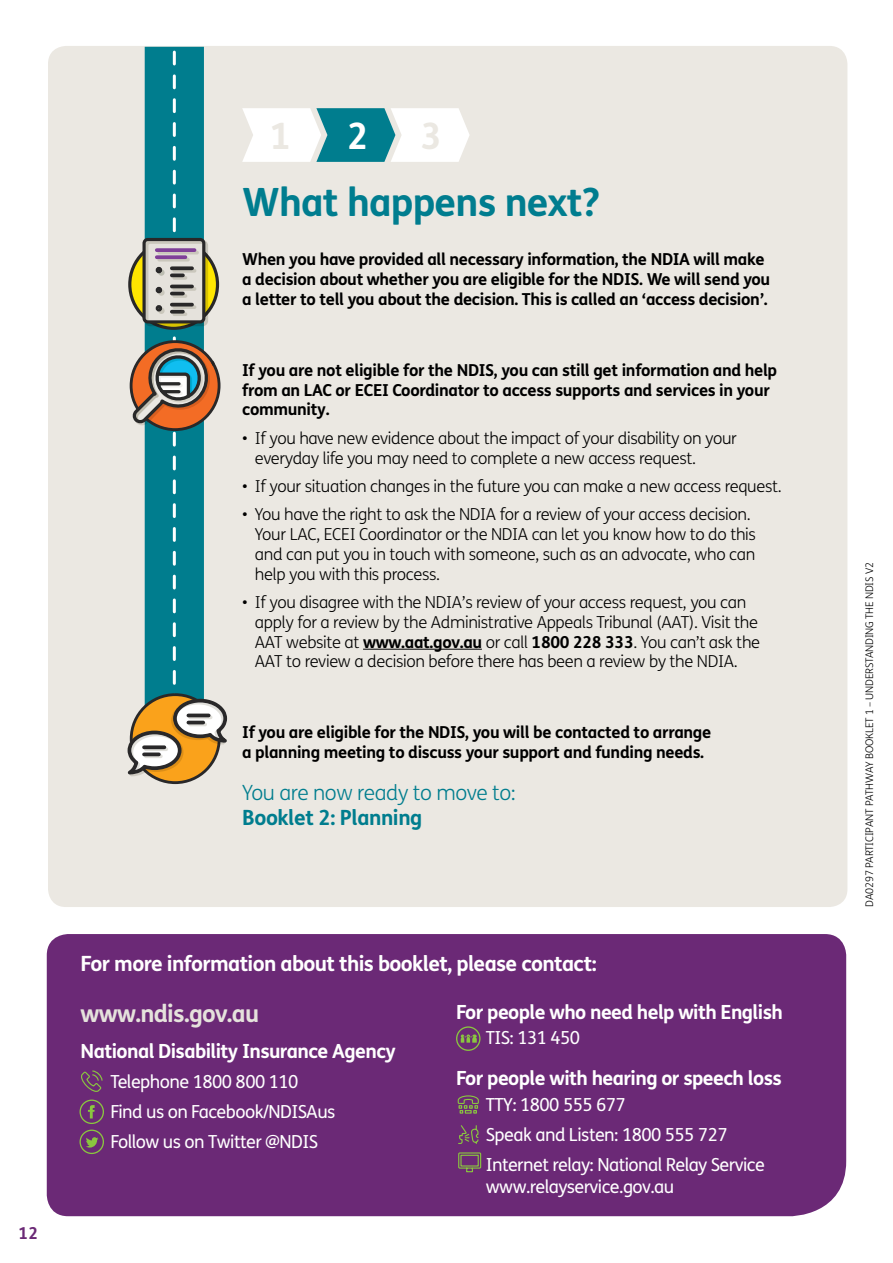
<style>
.page{position:relative;width:893px;height:1263px;background:#fff}
.page>*{position:absolute;margin:0;border:0;box-sizing:border-box;transform-origin:0 0}
.t1{font:700 39px "FS Me";letter-spacing:-.02em;color:#007d8f}
.t2{font:700 36.45px "FS Me";color:#ebe8e2}
.t3{font:700 36.45px "FS Me";color:#fff}
.t4{font:700 24px "FS Me";letter-spacing:-.03em;color:#e5e2dc}
.t5{font:700 21px "FS Me";letter-spacing:-.03em;color:#fff}
.t6{font:300 21px "FS Me";letter-spacing:-.02em;color:#007d8e}
.t7{font:700 21px "FS Me";letter-spacing:-.02em;color:#007d8e}
.t8{font:700 19.5px "FS Me";letter-spacing:-.03em;color:#fff}
.t9{font:18px "FS Me";letter-spacing:-.03em;color:#fff}
.t10{font:300 16.5px/19.8px "FS Me";letter-spacing:-.02em;color:#000}
.t11{font:700 16.5px/19.8px "FS Me";letter-spacing:-.02em;color:#000}
.t12{font:700 16.5px "FS Me";color:#6b2976}
.t13{font:300 10.5px "FS Me";letter-spacing:-.02em;color:#000}
.s1{font-weight:700}
</style>
<div class="page">
<div style="left:48px;top:46px;width:799px;height:861px;background:#ebe8e2;border-radius:18px"></div>
<div style="left:47px;top:934px;width:799px;height:282px;background:#6b2976"></div>
<svg style="left:80px;top:1070px;width:23px;height:24px"></svg>
<div style="left:80px;top:1129px;width:24px;height:25px;border:1px solid #8ac63f;border-radius:50%"></div>
<svg style="left:86px;top:1137px;width:12px;height:10px"></svg>
<svg style="left:88px;top:1105px;width:7px;height:13px"></svg>
<div style="left:80px;top:1099px;width:24px;height:25px;border:1px solid #8ac63f;border-radius:50%"></div>
<div style="left:456px;top:1026px;width:25px;height:25px;border:1px solid #8ac63f;border-radius:50%"></div>
<svg style="left:461px;top:1034px;width:16px;height:9px"></svg>
<svg style="left:457px;top:1095px;width:22px;height:19px"></svg>
<svg style="left:457px;top:1124px;width:22px;height:21px"></svg>
<hr style="left:363px;top:649px;width:119px;height:1px;background:#000">
<svg style="left:128px;top:47px;width:99px;height:737px"></svg>
<svg style="left:242px;top:108px;width:228px;height:54px;background:#b1d5da"></svg>
<svg style="left:458px;top:1152px;width:24px;height:62px"></svg>
<h2 class="t2" style="left:270px;top:113px;width:23px">1</h2>
<h2 class="t3" style="left:347px;top:113px;width:23px">2</h2>
<h2 class="t2" style="left:420px;top:113px;width:23px">3</h2>
<p class="t1" style="left:242px;top:178px;width:359px">What happens next?</p>
<p class="t11" style="left:242px;top:250px;width:530px">When you have provided all necessary information, the NDIA will make a decision about whether you are eligible for the NDIS. We will send you a letter to tell you about the decision. This is called an ‘access decision’.</p>
<p class="t11" style="left:242px;top:360px;width:536px">If you are not eligible for the NDIS, you can still get information and help from an LAC or ECEI Coordinator to access supports and services in your community.</p>
<p class="t10" style="left:255px;top:429px;width:483px;text-indent:-13px">• If you have new evidence about the impact of your disability on your everyday life you may need to complete a new access request.</p>
<p class="t10" style="left:242px;top:477px;width:541px">• If your situation changes in the future you can make a new access request.</p>
<p class="t10" style="left:255px;top:505px;width:503px;text-indent:-13px">• You have the right to ask the NDIA for a review of your access decision.<br>Your LAC, ECEI Coordinator or the NDIA can let you know how to do this and can put you in touch with someone, such as an advocate, who can help you with this process.</p>
<p class="t10" style="left:255px;top:593px;width:507px;text-indent:-13px">• If you disagree with the NDIA’s review of your access request, you can apply for a review by the Administrative Appeals Tribunal (AAT). Visit the AAT website at <span class="s1">www.aat.gov.au</span> or call <span class="s1">1800 228 333</span>. You can’t ask the AAT to review a decision before there has been a review by the NDIA.</p>
<p class="t11" style="left:242px;top:722px;width:471px">If you are eligible for the NDIS, you will be contacted to arrange a planning meeting to discuss your support and funding needs.</p>
<p class="t6" style="left:242px;top:781px;width:275px">You are now ready to move to:</p>
<p class="t7" style="left:242px;top:805px;width:182px">Booklet 2: Planning</p>
<p class="t12" style="left:19px;top:1223px;width:21px">12</p>
<h3 class="t5" style="left:81px;top:950px;width:518px">For more information about this booklet, please contact:</h3>
<p class="t4" style="left:81px;top:998px;width:180px">www.ndis.gov.au</p>
<p class="t8" style="left:81px;top:1039px;width:317px">National Disability Insurance Agency</p>
<p class="t9" style="left:110px;top:1071px;width:190px">Telephone 1800 800 110</p>
<p class="t9" style="left:110px;top:1101px;width:227px">Find us on Facebook/NDISAus</p>
<p class="t9" style="left:110px;top:1132px;width:209px">Follow us on Twitter @NDIS</p>
<p class="t8" style="left:456px;top:999px;width:328px">For people who need help with English</p>
<p class="t9" style="left:486px;top:1028px;width:96px">TIS: 131 450</p>
<p class="t8" style="left:456px;top:1066px;width:327px">For people with hearing or speech loss</p>
<p class="t9" style="left:486px;top:1094px;width:142px">TTY: 1800 555 677</p>
<p class="t9" style="left:486px;top:1124px;width:243px">Speak and Listen: 1800 555 727</p>
<p class="t9" style="left:486px;top:1154px;width:281px">Internet relay: National Relay Service</p>
<p class="t9" style="left:486px;top:1176px;width:190px">www.relayservice.gov.au</p>
<p class="t13" style="left:864px;top:907px;width:346px;rotate:-90deg">DA0297 PARTICIPANT PATHWAY BOOKLET 1 – UNDERSTANDING THE NDIS V2</p>
</div>
